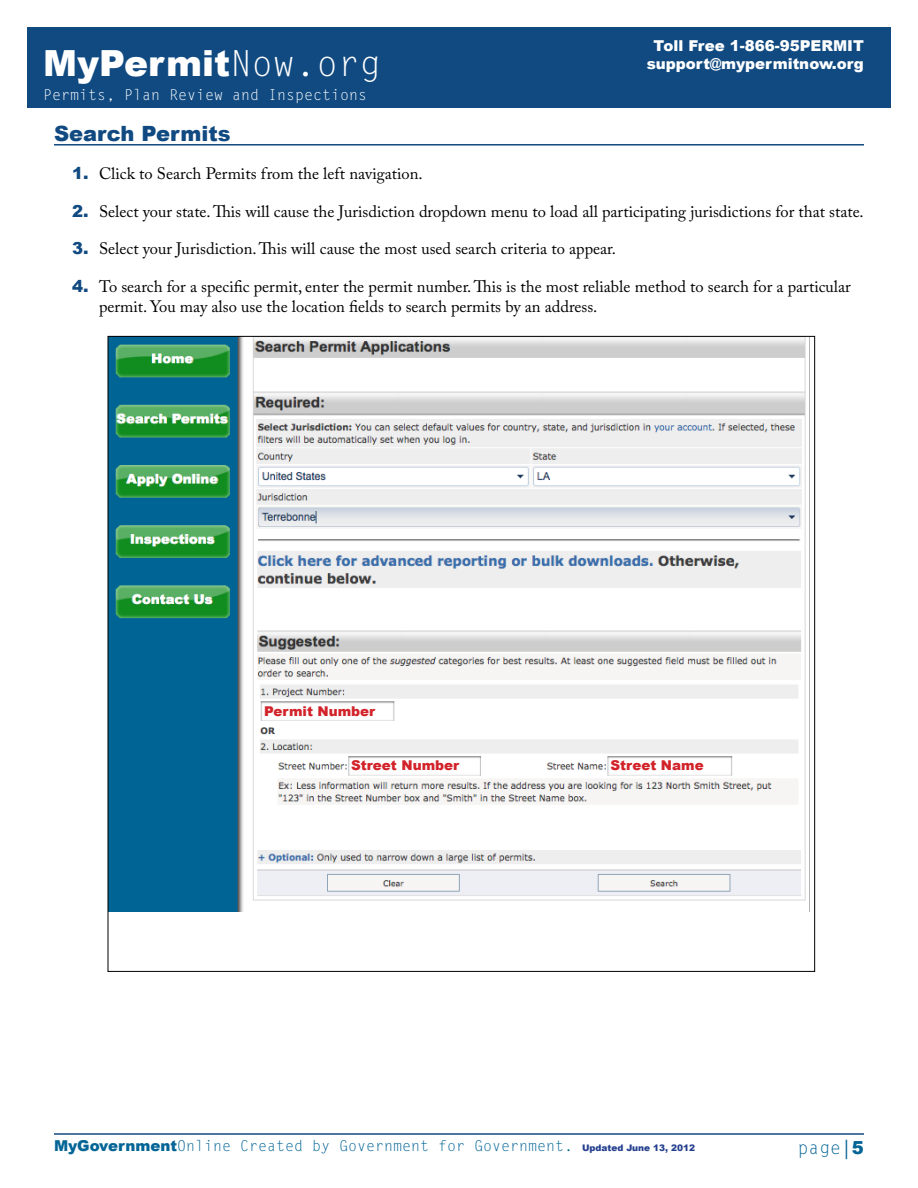
<style>
.page{position:relative;width:918px;height:1188px;background:#fff}
.page>*{position:absolute;margin:0;border:0;box-sizing:border-box;transform-origin:0 0}
.t1{font:900 36px "Arial";color:#fff}
.t2{font:900 21px "Arial";color:#104a81}
.t3{font:18px "Letter Gothic Std";color:#036496}
.t4{font:16.5px/19.8px "Adobe Caslon Pro";color:#000}
.t5{font:15px "Letter Gothic Std";color:#036496}
.t6{font:900 15px/18px "Arial";color:#fff;text-align:center}
.t7{font:15px "Letter Gothic Std";color:#fff}
.t8{font:900 13.5px "Arial";color:#d2232a}
.s1{font-family:"Letter Gothic Std";font-weight:400}
.s2{font-family:"Arial";font-weight:900;color:#104a81}
.s3{font-family:"Arial";font-weight:900}
.s4{font-family:"Arial";font-weight:900;font-size:9px;color:#25408f}
</style>
<div class="page">
<div style="left:27px;top:27px;width:864px;height:81px;background:#104a81"></div>
<hr style="left:54px;top:1133px;width:810px;height:2px;background:#104a81">
<hr style="left:54px;top:144px;width:810px;height:2px;background:#104a81">
<img style="left:110px;top:338px;width:696px;height:573px">
<h1 class="t1" style="left:43px;top:37px;width:340px">MyPermit<span class="s1">Now.org</span></h1>
<p class="t7" style="left:43px;top:86px;width:326px">Permits, Plan Review and Inspections</p>
<p class="t6" style="left:647px;top:36px;width:219px">Toll Free 1-866-95PERMIT support@mypermitnow.org</p>
<p class="t2" style="left:54px;top:118px;width:178px">Search Permits</p>
<p class="t4" style="left:72px;top:163px;width:352px"><span class="s2">1.</span> Click to Search Permits from the left navigation.</p>
<p class="t4" style="left:72px;top:201px;width:793px"><span class="s2">2.</span> Select your state. This will cause the Jurisdiction dropdown menu to load all participating jurisdictions for that state.</p>
<p class="t4" style="left:72px;top:239px;width:546px"><span class="s2">3.</span> Select your Jurisdiction. This will cause the most used search criteria to appear.</p>
<p class="t4" style="left:99px;top:277px;width:753px;text-indent:-27px"><span class="s2">4.</span> To search for a specific permit, enter the permit number. This is the most reliable method to search for a particular permit. You may also use the location fields to search permits by an address.</p>
<p class="t8" style="left:264px;top:702px;width:113px">Permit Number</p>
<p class="t8" style="left:351px;top:756px;width:110px">Street Number</p>
<p class="t8" style="left:611px;top:756px;width:95px">Street Name</p>
<p class="t5" style="left:54px;top:1137px;width:643px"><span class="s3">MyGovernment</span>Online Created by Government for Government. <span class="s4">Updated June 13, 2012</span></p>
<p class="t3" style="left:798px;top:1137px;width:68px">page│<span class="s3">5</span></p>
</div>
